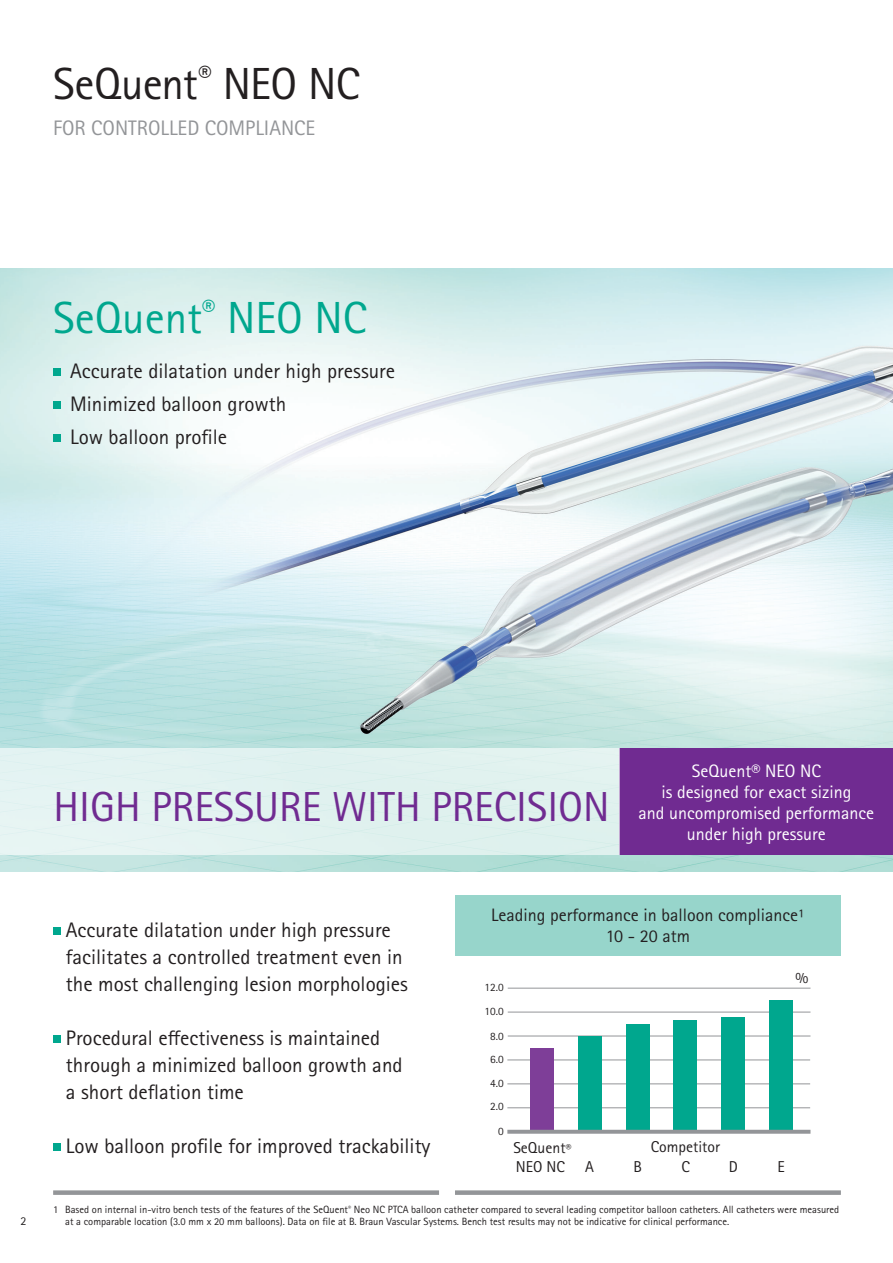
<style>
.page{position:relative;width:893px;height:1263px;background:#fff}
.page>*{position:absolute;margin:0;border:0;box-sizing:border-box;transform-origin:0 0}
.t1{font:45px "Rotis Sans Serif Pro";letter-spacing:-.02em;color:#231f20}
.t2{font:45px "Rotis Sans Serif Pro";color:#00a78e}
.t3{font:42px "Rotis Sans Serif Pro";color:#702b91}
.t4{font:21px/27px "Rotis Sans Serif Pro";color:#231f20}
.t5{font:21px "Rotis Sans Serif Pro";color:#939598}
.t6{font:18px/21px "Rotis Sans Serif Pro";color:#fff;text-align:center}
.t7{font:18px/21px "Rotis Sans Serif Pro";color:#231f20;text-align:center}
.t8{font:15.75px/18.9px "Rotis Sans Serif Pro";color:#231f20}
.t9{font:12px "Rotis Sans Serif Pro";color:#231f20}
.t10{font:11.25px "Rotis Sans Serif Pro";color:#231f20}
.t11{font:10.5px/12px "Rotis Sans Serif Pro";color:#231f20}
.s1{font-size:11.25px}
</style>
<div class="page">
<img style="left:0;top:269px;width:893px;height:603px">
<div style="left:53px;top:368px;width:7px;height:7px;background:#00a78e"></div>
<div style="left:53px;top:401px;width:7px;height:7px;background:#00a78e"></div>
<div style="left:53px;top:434px;width:7px;height:7px;background:#00a78e"></div>
<div style="left:53px;top:927px;width:7px;height:8px;background:#00a78e"></div>
<div style="left:53px;top:1035px;width:7px;height:8px;background:#00a78e"></div>
<div style="left:53px;top:1143px;width:7px;height:8px;background:#00a78e"></div>
<div style="left:620px;top:749px;width:273px;height:106px;background:#702b91"></div>
<div style="left:455px;top:895px;width:386px;height:60px;background:#97d5cb"></div>
<hr style="left:507px;top:1107px;width:303px;height:1px;background:#939598">
<hr style="left:507px;top:1083px;width:303px;height:1px;background:#939598">
<hr style="left:507px;top:1059px;width:303px;height:1px;background:#939598">
<hr style="left:508px;top:1036px;width:302px;height:1px;background:#939598">
<hr style="left:508px;top:1012px;width:302px;height:1px;background:#939598">
<hr style="left:508px;top:988px;width:302px;height:1px;background:#939598">
<div style="left:626px;top:1024px;width:23px;height:108px;background:#00a78e"></div>
<div style="left:530px;top:1048px;width:24px;height:84px;background:#7e3e98"></div>
<div style="left:673px;top:1020px;width:24px;height:112px;background:#00a78e"></div>
<div style="left:721px;top:1017px;width:24px;height:115px;background:#00a78e"></div>
<div style="left:769px;top:1000px;width:24px;height:132px;background:#00a78e"></div>
<div style="left:578px;top:1036px;width:24px;height:96px;background:#00a78e"></div>
<svg style="left:507px;top:1130px;width:303px;height:4px"></svg>
<div style="left:455px;top:1190px;width:386px;height:5px;background:#939598"></div>
<div style="left:53px;top:1190px;width:386px;height:5px;background:#939598"></div>
<div style="left:0;top:749px;width:620px;height:106px;background:#e1f2ef"></div>
<h1 class="t1" style="left:53px;top:57px;width:308px">SeQuent<sup>®</sup> NEO NC</h1>
<p class="t5" style="left:53px;top:116px;width:264px">FOR CONTROLLED COMPLIANCE</p>
<h1 class="t2" style="left:53px;top:291px;width:315px">SeQuent<sup>®</sup> NEO NC</h1>
<p class="t4" style="left:70px;top:355px;width:327px;line-height:33px">Accurate dilatation under high pressure<br>Minimized balloon growth<br>Low balloon profile</p>
<p class="t9" style="left:20px;top:1213px;width:7px">2</p>
<h2 class="t3" style="left:54px;top:781px;width:557px">HIGH PRESSURE WITH PRECISION</h2>
<p class="t6" style="left:639px;top:760px;width:237px">SeQuent® NEO NC<br>is designed for exact sizing<br>and uncompromised performance under high pressure</p>
<p class="t4" style="left:66px;top:917px;width:344px">Accurate dilatation under high pressure facilitates a controlled treatment even in the most challenging lesion morphologies</p>
<p class="t4" style="left:66px;top:1025px;width:338px">Procedural effectiveness is maintained through a minimized balloon growth and a short deflation time</p>
<p class="t4" style="left:66px;top:1133px;width:366px">Low balloon profile for improved trackability</p>
<p class="t7" style="left:491px;top:904px;width:315px">Leading performance in balloon compliance1<br>10 - 20 atm</p>
<p class="t10" style="left:485px;top:981px;width:21px">12.0</p>
<p class="t10" style="left:485px;top:1005px;width:21px">10.0</p>
<p class="t10" style="left:490px;top:1029px;width:15px">8.0</p>
<p class="t10" style="left:490px;top:1052px;width:15px">6.0</p>
<p class="t10" style="left:490px;top:1077px;width:15px">4.0</p>
<p class="t10" style="left:490px;top:1100px;width:15px">2.0</p>
<p class="t10" style="left:498px;top:1124px;width:7px">0</p>
<p class="t8" style="left:513px;top:1138px;width:59px">SeQuent<span class="s1">®<br></span>NEO NC</p>
<p class="t8" style="left:795px;top:968px;width:14px">%</p>
<p class="t8" style="left:651px;top:1137px;width:71px">Competitor</p>
<p class="t8" style="left:585px;top:1157px;width:10px">A</p>
<p class="t8" style="left:633px;top:1157px;width:10px">B</p>
<p class="t8" style="left:681px;top:1157px;width:10px">C</p>
<p class="t8" style="left:729px;top:1157px;width:11px">D</p>
<p class="t8" style="left:777px;top:1157px;width:9px">E</p>
<p class="t11" style="left:65px;top:1204px;width:776px;text-indent:-12px">1 Based on internal in-vitro bench tests of the features of the SeQuent<sup>®</sup> Neo NC PTCA balloon catheter compared to several leading competitor balloon catheters. All catheters were measured at a comparable location (3.0 mm x 20 mm balloons). Data on file at B. Braun Vascular Systems. Bench test results may not be indicative for clinical performance.</p>
</div>
